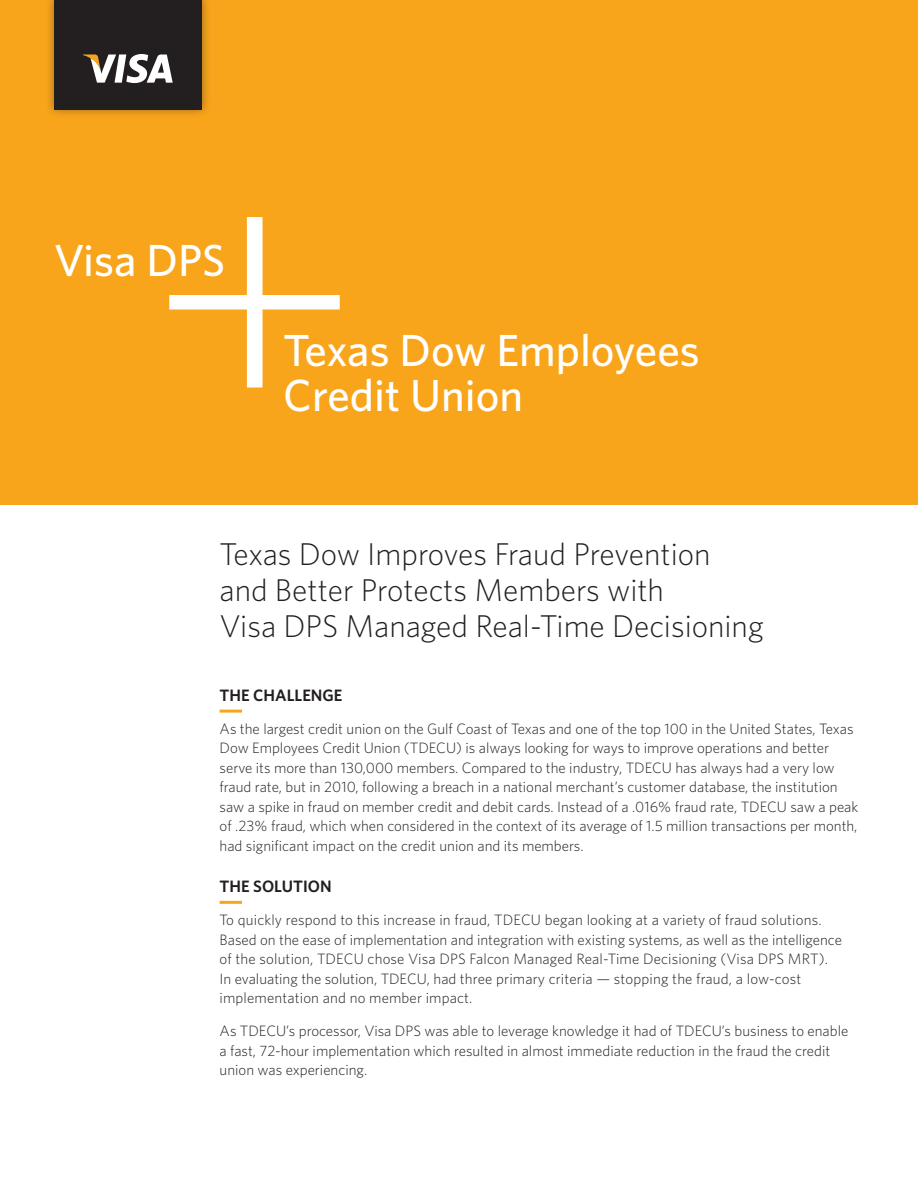
<style>
.page{position:relative;width:918px;height:1188px;background:#fff}
.page>*{position:absolute;margin:0;border:0;box-sizing:border-box;transform-origin:0 0}
.Super_H1{font:500 45px/45px "Whitney";color:#fff}
.Super_H3{font:300 31.5px "Whitney";color:#231f20}
.H1_4_Column{font:600 16.5px "Whitney";color:#231f20}
.Body_Copy{font:300 15px/19.5px "Whitney";color:#231f20}
</style>
<div class="page">
<div style="left:0;top:0;width:918px;height:504px;background:#f9a51b"></div>
<hr style="left:220px;top:710px;width:22px;height:3px;background:#f9a51b">
<hr style="left:220px;top:901px;width:22px;height:3px;background:#f9a51b">
<svg style="left:169px;top:217px;width:171px;height:171px"></svg>
<div style="left:45px;top:0;width:166px;height:118px;background:#231f20;opacity:.44"></div>
<div style="left:54px;top:0;width:148px;height:109px;background:#231f20"></div>
<svg style="left:83px;top:54px;width:90px;height:29px"></svg>
<p class="Super_H1" style="left:54px;top:236px;width:173px">Visa DPS</p>
<p class="Super_H1" style="left:283px;top:327px;width:418px">Texas Dow Employees<br>Credit Union</p>
<p class="Super_H3" style="left:220px;top:536px;width:492px">Texas Dow Improves Fraud Prevention</p>
<p class="Super_H3" style="left:220px;top:572px;width:446px">and Better Protects Members with</p>
<p class="Super_H3" style="left:220px;top:608px;width:546px">Visa DPS Managed Real-Time Decisioning</p>
<p class="H1_4_Column" style="left:220px;top:685px;width:124px">THE CHALLENGE</p>
<p class="Body_Copy" style="left:220px;top:719px;width:640px">As the largest credit union on the Gulf Coast of Texas and one of the top 100 in the United States, Texas Dow Employees Credit Union (TDECU) is always looking for ways to improve operations and better serve its more than 130,000 members. Compared to the industry, TDECU has always had a very low fraud rate, but in 2010, following a breach in a national merchant’s customer database, the institution saw a spike in fraud on member credit and debit cards. Instead of a .016% fraud rate, TDECU saw a peak of .23% fraud, which when considered in the context of its average of 1.5 million transactions per month, had significant impact on the credit union and its members.</p>
<p class="H1_4_Column" style="left:220px;top:876px;width:114px">THE SOLUTION</p>
<p class="Body_Copy" style="left:220px;top:910px;width:624px">To quickly respond to this increase in fraud, TDECU began looking at a variety of fraud solutions.<br>Based on the ease of implementation and integration with existing systems, as well as the intelligence of the solution, TDECU chose Visa DPS Falcon Managed Real-Time Decisioning (Visa DPS MRT).<br>In evaluating the solution, TDECU, had three primary criteria — stopping the fraud, a low-cost implementation and no member impact.</p>
<p class="Body_Copy" style="left:220px;top:1021px;width:630px">As TDECU’s processor, Visa DPS was able to leverage knowledge it had of TDECU’s business to enable a fast, 72-hour implementation which resulted in almost immediate reduction in the fraud the credit union was experiencing.</p>
</div>
